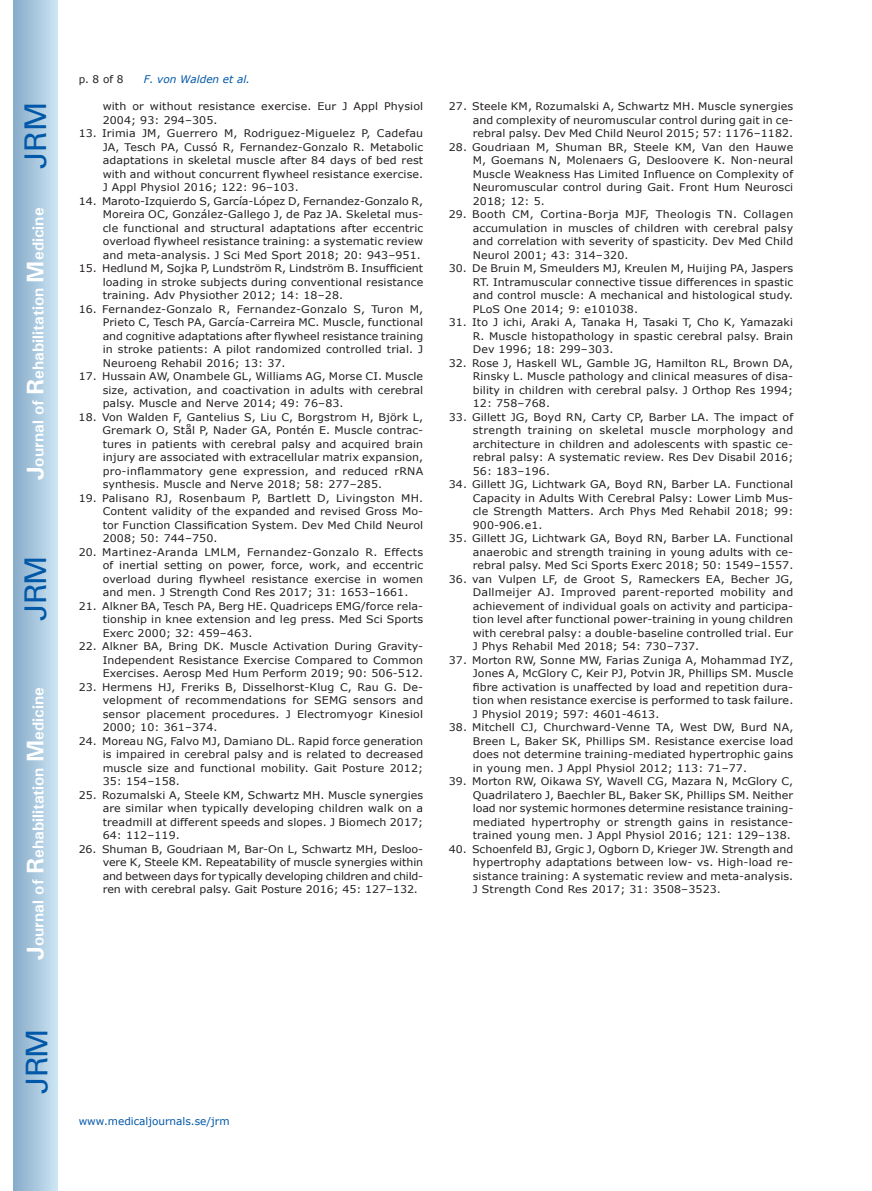
<style>
.page{position:relative;width:872px;height:1191px;background:#fff}
.page>*{position:absolute;margin:0;border:0;box-sizing:border-box;transform-origin:0 0}
.t1{font:30px "Univers";letter-spacing:-.03em;color:#0157a8}
.t2{font:700 15.75px "Univers";color:#fff}
.t3{font:10.5px/13.5px "Verdana";letter-spacing:.01em;color:#231f20;text-align:justify;scale:1.05 1}
.t4{font:10.5px "Verdana";color:#0157a8}
.t5{font:italic 10.5px "Verdana";color:#0157a8}
.t6{font:10.5px "Verdana";letter-spacing:.01em;color:#231f20}
.s1{font-size:24px}
</style>
<div class="page">
<div style="left:14px;top:0;width:43px;height:1191px;background:linear-gradient(to right,#88acca,#cbe5f2)"></div>
<h1 class="t1" style="left:18px;top:169px;width:68px;rotate:-90deg">JRM</h1>
<h2 class="t2" style="left:28px;top:480px;width:274px;rotate:-90deg"><span class="s1">J</span>ournal of <span class="s1">R</span>ehabilitation <span class="s1">M</span>edicine</h2>
<h1 class="t1" style="left:18px;top:620px;width:67px;rotate:-90deg">JRM</h1>
<h2 class="t2" style="left:28px;top:959px;width:274px;rotate:-90deg"><span class="s1">J</span>ournal of <span class="s1">R</span>ehabilitation <span class="s1">M</span>edicine</h2>
<h1 class="t1" style="left:19px;top:1093px;width:67px;rotate:-90deg">JRM</h1>
<p class="t6" style="left:79px;top:72px;width:46px">p. 8 of 8</p>
<p class="t5" style="left:144px;top:72px;width:108px">F. von Walden et al.</p>
<p class="t3" style="left:103px;top:100px;width:307px">with or without resistance exercise. Eur J Appl Physiol<br>2004; 93: 294–305.</p>
<p class="t3" style="left:103px;top:127px;width:307px;text-indent:-24px">13. Irimia JM, Guerrero M, Rodriguez-Miguelez P, Cadefau JA, Tesch PA, Cussó R, Fernandez-Gonzalo R. Metabolic adaptations in skeletal muscle after 84 days of bed rest with and without concurrent flywheel resistance exercise.<br>J Appl Physiol 2016; 122: 96–103.</p>
<p class="t3" style="left:103px;top:194px;width:307px;text-indent:-24px">14. Maroto-Izquierdo S, García-López D, Fernandez-Gonzalo R, Moreira OC, González-Gallego J, de Paz JA. Skeletal mus&shy;cle functional and structural adaptations after eccentric overload flywheel resistance training: a systematic review and meta-analysis. J Sci Med Sport 2018; 20: 943–951.</p>
<p class="t3" style="left:103px;top:262px;width:307px;text-indent:-24px">15. Hedlund M, Sojka P, Lundström R, Lindström B. Insufficient loading in stroke subjects during conventional resistance training. Adv Physiother 2012; 14: 18–28.</p>
<p class="t3" style="left:103px;top:302px;width:307px;text-indent:-24px">16. Fernandez-Gonzalo R, Fernandez-Gonzalo S, Turon M, Prieto C, Tesch PA, García-Carreira MC. Muscle, functional and cognitive adaptations after flywheel resistance training in stroke patients: A pilot randomized controlled trial. J Neuroeng Rehabil 2016; 13: 37.</p>
<p class="t3" style="left:103px;top:370px;width:307px;text-indent:-24px">17. Hussain AW, Onambele GL, Williams AG, Morse CI. Muscle size, activation, and coactivation in adults with cerebral palsy. Muscle and Nerve 2014; 49: 76–83.</p>
<p class="t3" style="left:103px;top:410px;width:307px;text-indent:-24px">18. Von Walden F, Gantelius S, Liu C, Borgstrom H, Björk L, Gremark O, Stål P, Nader GA, Pontén E. Muscle contrac&shy;tures in patients with cerebral palsy and acquired brain injury are associated with extracellular matrix expansion, pro-inflammatory gene expression, and reduced rRNA synthesis. Muscle and Nerve 2018; 58: 277–285.</p>
<p class="t3" style="left:103px;top:491px;width:307px;text-indent:-24px">19. Palisano RJ, Rosenbaum P, Bartlett D, Livingston MH.<br>Content validity of the expanded and revised Gross Mo&shy;tor Function Classification System. Dev Med Child Neurol 2008; 50: 744–750.</p>
<p class="t3" style="left:103px;top:545px;width:307px;text-indent:-24px">20. Martinez-Aranda LMLM, Fernandez-Gonzalo R. Effects of inertial setting on power, force, work, and eccentric overload during flywheel resistance exercise in women and men. J Strength Cond Res 2017; 31: 1653–1661.</p>
<p class="t3" style="left:103px;top:599px;width:307px;text-indent:-24px">21. Alkner BA, Tesch PA, Berg HE. Quadriceps EMG/force rela&shy;tionship in knee extension and leg press. Med Sci Sports Exerc 2000; 32: 459–463.</p>
<p class="t3" style="left:103px;top:640px;width:307px;text-indent:-24px">22. Alkner BA, Bring DK. Muscle Activation During Gravity-Independent Resistance Exercise Compared to Common Exercises. Aerosp Med Hum Perform 2019; 90: 506-512.</p>
<p class="t3" style="left:103px;top:680px;width:307px;text-indent:-24px">23. Hermens HJ, Freriks B, Disselhorst-Klug C, Rau G. De&shy;velopment of recommendations for SEMG sensors and sensor placement procedures. J Electromyogr Kinesiol 2000; 10: 361–374.</p>
<p class="t3" style="left:103px;top:734px;width:307px;text-indent:-24px">24. Moreau NG, Falvo MJ, Damiano DL. Rapid force generation is impaired in cerebral palsy and is related to decreased muscle size and functional mobility. Gait Posture 2012; 35: 154–158.</p>
<p class="t3" style="left:103px;top:788px;width:307px;text-indent:-24px">25. Rozumalski A, Steele KM, Schwartz MH. Muscle synergies are similar when typically developing children walk on a treadmill at different speeds and slopes. J Biomech 2017; 64: 112–119.</p>
<p class="t3" style="left:103px;top:842px;width:307px;text-indent:-24px">26. Shuman B, Goudriaan M, Bar-On L, Schwartz MH, Desloo&shy;vere K, Steele KM. Repeatability of muscle synergies within and between days for typically developing children and child&shy;ren with cerebral palsy. Gait Posture 2016; 45: 127–132.</p>
<p class="t3" style="left:473px;top:100px;width:307px;text-indent:-24px">27. Steele KM, Rozumalski A, Schwartz MH. Muscle synergies and complexity of neuromuscular control during gait in ce&shy;rebral palsy. Dev Med Child Neurol 2015; 57: 1176–1182.</p>
<p class="t3" style="left:473px;top:140px;width:307px;text-indent:-24px">28. Goudriaan M, Shuman BR, Steele KM, Van den Hauwe M, Goemans N, Molenaers G, Desloovere K. Non-neural Muscle Weakness Has Limited Influence on Complexity of Neuromuscular control during Gait. Front Hum Neurosci 2018; 12: 5.</p>
<p class="t3" style="left:473px;top:208px;width:307px;text-indent:-24px">29. Booth CM, Cortina-Borja MJF, Theologis TN. Collagen accumulation in muscles of children with cerebral palsy and correlation with severity of spasticity. Dev Med Child Neurol 2001; 43: 314–320.</p>
<p class="t3" style="left:473px;top:262px;width:307px;text-indent:-24px">30. De Bruin M, Smeulders MJ, Kreulen M, Huijing PA, Jaspers RT. Intramuscular connective tissue differences in spastic and control muscle: A mechanical and histological study.<br>PLoS One 2014; 9: e101038.</p>
<p class="t3" style="left:473px;top:316px;width:307px;text-indent:-24px">31. Ito J ichi, Araki A, Tanaka H, Tasaki T, Cho K, Yamazaki R. Muscle histopathology in spastic cerebral palsy. Brain Dev 1996; 18: 299–303.</p>
<p class="t3" style="left:473px;top:356px;width:307px;text-indent:-24px">32. Rose J, Haskell WL, Gamble JG, Hamilton RL, Brown DA, Rinsky L. Muscle pathology and clinical measures of disa&shy;bility in children with cerebral palsy. J Orthop Res 1994; 12: 758–768.</p>
<p class="t3" style="left:473px;top:410px;width:307px;text-indent:-24px">33. Gillett JG, Boyd RN, Carty CP, Barber LA. The impact of strength training on skeletal muscle morphology and architecture in children and adolescents with spastic ce&shy;rebral palsy: A systematic review. Res Dev Disabil 2016; 56: 183–196.</p>
<p class="t3" style="left:473px;top:478px;width:307px;text-indent:-24px">34. Gillett JG, Lichtwark GA, Boyd RN, Barber LA. Functional Capacity in Adults With Cerebral Palsy: Lower Limb Mus&shy;cle Strength Matters. Arch Phys Med Rehabil 2018; 99:<br>900-906.e1.</p>
<p class="t3" style="left:473px;top:532px;width:307px;text-indent:-24px">35. Gillett JG, Lichtwark GA, Boyd RN, Barber LA. Functional anaerobic and strength training in young adults with ce&shy;rebral palsy. Med Sci Sports Exerc 2018; 50: 1549–1557.</p>
<p class="t3" style="left:473px;top:572px;width:307px;text-indent:-24px">36. van Vulpen LF, de Groot S, Rameckers EA, Becher JG, Dallmeijer AJ. Improved parent-reported mobility and achievement of individual goals on activity and participa&shy;tion level after functional power-training in young children with cerebral palsy: a double-baseline controlled trial. Eur J Phys Rehabil Med 2018; 54: 730–737.</p>
<p class="t3" style="left:473px;top:653px;width:307px;text-indent:-24px">37. Morton RW, Sonne MW, Farias Zuniga A, Mohammad IYZ, Jones A, McGlory C, Keir PJ, Potvin JR, Phillips SM. Muscle fibre activation is unaffected by load and repetition dura&shy;tion when resistance exercise is performed to task failure.<br>J Physiol 2019; 597: 4601-4613.</p>
<p class="t3" style="left:473px;top:721px;width:307px;text-indent:-24px">38. Mitchell CJ, Churchward-Venne TA, West DW, Burd NA, Breen L, Baker SK, Phillips SM. Resistance exercise load does not determine training-mediated hypertrophic gains in young men. J Appl Physiol 2012; 113: 71–77.</p>
<p class="t3" style="left:473px;top:775px;width:307px;text-indent:-24px">39. Morton RW, Oikawa SY, Wavell CG, Mazara N, McGlory C, Quadrilatero J, Baechler BL, Baker SK, Phillips SM. Neither load nor systemic hormones determine resistance training&shy;mediated hypertrophy or strength gains in resistance&shy;trained young men. J Appl Physiol 2016; 121: 129–138.</p>
<p class="t3" style="left:473px;top:842px;width:307px;text-indent:-24px">40. Schoenfeld BJ, Grgic J, Ogborn D, Krieger JW. Strength and hypertrophy adaptations between low- vs. High-load re&shy;sistance training: A systematic review and meta-analysis.<br>J Strength Cond Res 2017; 31: 3508–3523.</p>
<p class="t4" style="left:79px;top:1114px;width:152px">www.medicaljournals.se/jrm</p>
</div>
